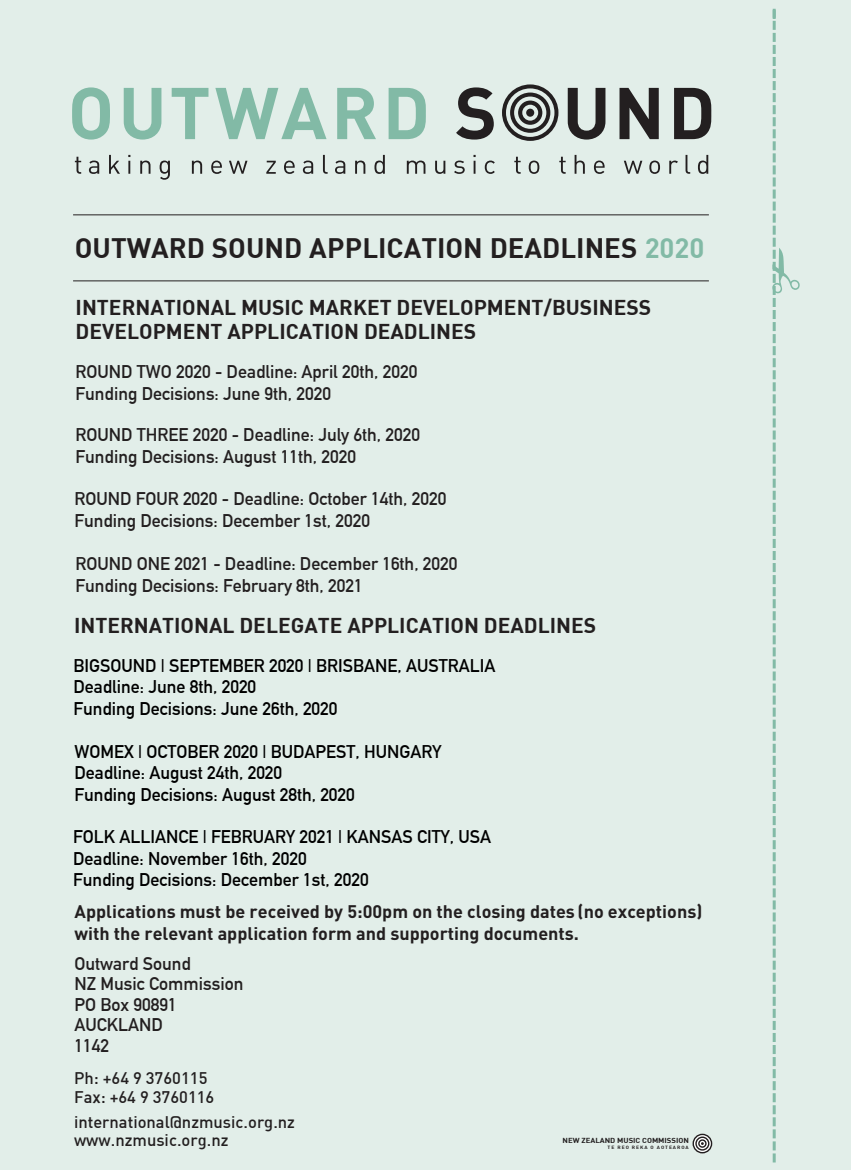
<style>
.page{position:relative;width:851px;height:1170px;background:#fff}
.page>*{position:absolute;margin:0;border:0;box-sizing:border-box;transform-origin:0 0}
.t1{font:700 27.6px "DIN";color:#231f20}
.t2{font:700 21px/23.7px "DIN";color:#231f20}
.t3{font:700 18px/21.6px "DIN Alternate";color:#231f20}
.t4{font:700 18px/21.6px "DIN Alternate";color:#000}
.t5{font:700 18px/21.6px "DIN";color:#231f20}
.t6{font:700 18px/21.6px "DIN Alternate";color:#000}
.t7{font:700 18px/20.5px "DIN Alternate";color:#231f20}
.t8{font:500 16.5px/18.8px "DIN";color:#231f20}
.t9{font:700 7.2px "DIN";color:#231f20;scale:1.09 1}
.t10{font:700 4.65px "DIN";letter-spacing:.19em;color:#231f20;scale:1.09 1}
.s1{font-family:"DIN Bold";font-weight:400;color:#82baa6}
.s2{font-style:inherit}
</style>
<div class="page">
<div style="left:0;top:0;width:850px;height:1169px;background:#e2eee9"></div>
<svg style="left:502px;top:84px;width:56px;height:57px"></svg>
<svg style="left:72px;top:87px;width:38px;height:52px"></svg>
<svg style="left:124px;top:88px;width:37px;height:51px"></svg>
<svg style="left:172px;top:88px;width:36px;height:51px"></svg>
<svg style="left:215px;top:88px;width:111px;height:51px"></svg>
<svg style="left:337px;top:88px;width:39px;height:51px"></svg>
<svg style="left:388px;top:88px;width:38px;height:51px"></svg>
<svg style="left:456px;top:87px;width:37px;height:52px"></svg>
<svg style="left:567px;top:88px;width:38px;height:51px"></svg>
<svg style="left:619px;top:88px;width:39px;height:51px"></svg>
<svg style="left:674px;top:88px;width:37px;height:51px"></svg>
<svg style="left:75px;top:157px;width:6px;height:17px"></svg>
<svg style="left:89px;top:160px;width:10px;height:14px"></svg>
<svg style="left:109px;top:155px;width:11px;height:19px"></svg>
<svg style="left:128px;top:155px;width:2px;height:19px"></svg>
<svg style="left:140px;top:160px;width:10px;height:14px"></svg>
<svg style="left:160px;top:160px;width:10px;height:20px"></svg>
<svg style="left:192px;top:160px;width:10px;height:14px"></svg>
<svg style="left:211px;top:160px;width:11px;height:14px"></svg>
<svg style="left:229px;top:161px;width:18px;height:13px"></svg>
<svg style="left:266px;top:161px;width:10px;height:13px"></svg>
<svg style="left:284px;top:160px;width:10px;height:14px"></svg>
<svg style="left:303px;top:160px;width:10px;height:14px"></svg>
<svg style="left:323px;top:155px;width:4px;height:19px"></svg>
<svg style="left:335px;top:160px;width:10px;height:14px"></svg>
<svg style="left:355px;top:160px;width:10px;height:14px"></svg>
<svg style="left:374px;top:155px;width:11px;height:19px"></svg>
<svg style="left:407px;top:160px;width:18px;height:14px"></svg>
<svg style="left:435px;top:161px;width:10px;height:13px"></svg>
<svg style="left:454px;top:160px;width:10px;height:14px"></svg>
<svg style="left:473px;top:155px;width:2px;height:19px"></svg>
<svg style="left:484px;top:160px;width:10px;height:14px"></svg>
<svg style="left:514px;top:157px;width:6px;height:17px"></svg>
<svg style="left:528px;top:160px;width:11px;height:14px"></svg>
<svg style="left:559px;top:157px;width:6px;height:17px"></svg>
<svg style="left:574px;top:155px;width:10px;height:19px"></svg>
<svg style="left:594px;top:160px;width:10px;height:14px"></svg>
<svg style="left:624px;top:161px;width:18px;height:13px"></svg>
<svg style="left:649px;top:160px;width:11px;height:14px"></svg>
<svg style="left:669px;top:160px;width:8px;height:14px"></svg>
<svg style="left:685px;top:155px;width:5px;height:19px"></svg>
<svg style="left:698px;top:155px;width:10px;height:19px"></svg>
<hr style="left:73px;top:214px;width:635px;height:1px;background:#231f20">
<hr style="left:73px;top:280px;width:635px;height:1px;background:#231f20">
<svg style="left:692px;top:1133px;width:20px;height:20px"></svg>
<svg style="left:772px;top:8px;width:27px;height:1162px"></svg>
<h1 class="t1" style="left:75px;top:230px;width:631px">OUTWARD SOUND APPLICATION DEADLINES <span class="s1">2020</span></h1>
<p class="t2" style="left:76px;top:295px;width:577px">INTERNATIONAL MUSIC MARKET DEVELOPMENT/BUSINESS<br>DEVELOPMENT APPLICATION DEADLINES</p>
<p class="t3" style="left:76px;top:359px;width:343px">R<span class="s2">OUND TWO</span> 2020 <span class="s2">-</span> Deadline: April 20th, 2020<br>Funding Decisions: June 9th, 2020</p>
<p class="t3" style="left:76px;top:422px;width:346px">R<span class="s2">OUND THREE</span> 2020 <span class="s2">-</span> Deadline: July 6th, 2020<br>Funding Decisions: August 11th, 2020</p>
<p class="t3" style="left:74px;top:486px;width:373px"><span class="s2">ROUND FOUR</span> 2020 <span class="s2">-</span> Deadline: October 14th, 2020<br>Funding Decisions: December 1st, 2020</p>
<p class="t3" style="left:76px;top:552px;width:383px">R<span class="s2">OUND ONE</span> 2021 <span class="s2">-</span> Deadline: December 16th, 2020<br>Funding Decisions: February 8th, 2021</p>
<p class="t2" style="left:74px;top:612px;width:523px">INTERNATIONAL DELEGATE APPLICATION DEADLINES</p>
<p class="t4" style="left:73px;top:653px;width:423px">BIGSOUND | SEPTEMBER 20<span class="s2">20</span> | BRISBANE, AUSTRALIA<br>Deadline: June <span class="s2">8</span>th, 20<span class="s2">20<br></span>Funding Decisions: Ju<span class="s2">ne 26</span>th, 20<span class="s2">20</span></p>
<p class="t4" style="left:74px;top:739px;width:368px">WOMEX | OCTOBER 20<span class="s2">20</span> | <span class="s2">BUDAPEST, HUNGARY<br></span>Deadline: <span class="s2">August 24th</span>, 20<span class="s2">20<br></span>Funding Decisions: <span class="s2">August 28th</span>, 20<span class="s2">20</span></p>
<p class="t6" style="left:73px;top:824px;width:419px">FOLK ALLIANCE | FEBRUARY 2021 | KANSAS CITY, USA<br>Deadline: November 16th, 2020<br>Funding Decisions: December 1st, 2020</p>
<p class="t5" style="left:74px;top:899px;width:629px">Applications must be received by 5:00pm on the closing dates (no exceptions) with the relevant application form and supporting documents.</p>
<p class="t7" style="left:74px;top:951px;width:170px">Outward Sound<br>NZ Music Commission<br>PO Box 90891<br>AUCKLAND<br>1142</p>
<p class="t8" style="left:74px;top:1068px;width:142px">Ph: +64 9 3760115<br>Fax: +64 9 3760116</p>
<p class="t8" style="left:74px;top:1111px;width:222px">international@nzmusic.org.nz www.nzmusic.org.nz</p>
<p class="t9" style="left:562px;top:1135px;width:117px">NEW ZEALAND MUSIC COMMISSION</p>
<p class="t10" style="left:607px;top:1144px;width:76px">TE REO REKA O AOTEAROA</p>
</div>
